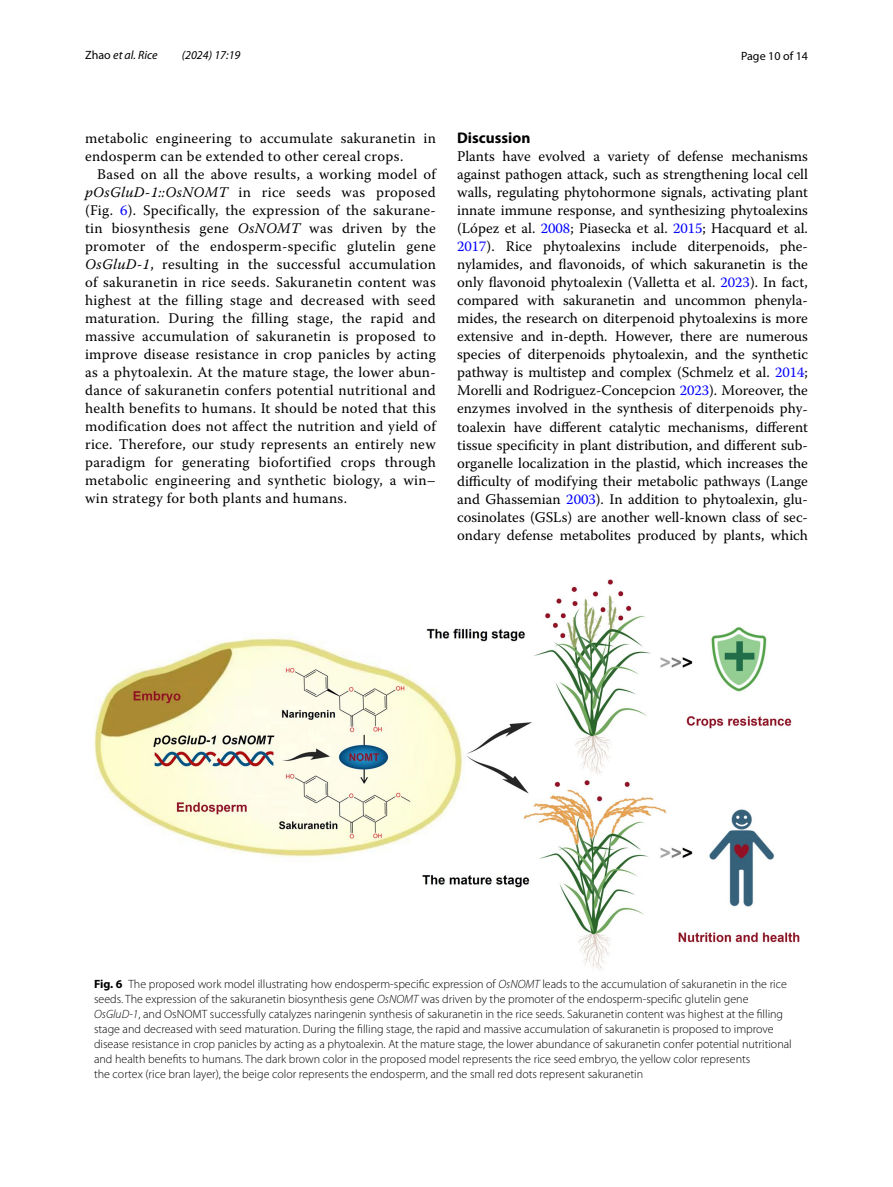
<style>
.page{position:relative;width:893px;height:1187px;background:#fff}
.page>*{position:absolute;margin:0;border:0;box-sizing:border-box;transform-origin:0 0}
.t1{font:700 15.45px "Myriad Pro";color:#000}
.t2{font:14.7px/18px "Warnock Pro";letter-spacing:.02em;color:#000;text-align:justify}
.t3{font:300 12px/15px "Myriad Pro";color:#000}
.t4{font:italic 12px "Myriad Pro";color:#000}
.t5{font:12px "Myriad Pro";color:#000}
.s1{font-style:normal}
.s2{font-style:italic}
.s3{color:#00f}
.s4{font-weight:700}
</style>
<div class="page">
<img style="left:94px;top:579px;width:705px;height:391px">
<p class="t4" style="left:85px;top:48px;width:74px"><span class="s1">Zhao</span> et al. Rice</p>
<p class="t4" style="left:182px;top:48px;width:60px">(2024) 17:19</p>
<p class="t5" style="left:741px;top:48px;width:68px">Page 10 of 14</p>
<p class="t2" style="left:85px;top:128px;width:352px">metabolic engineering to accumulate sakuranetin in endosperm can be extended to other cereal crops.</p>
<p class="t2" style="left:85px;top:164px;width:352px;text-indent:12px">Based on all the above results, a working model of <span class="s2">pOsGluD-1::OsNOMT</span> in rice seeds was proposed (Fig. <span class="s3">6</span>). Specifically, the expression of the sakurane&shy;tin biosynthesis gene <span class="s2">OsNOMT</span> was driven by the promoter of the endosperm-specific glutelin gene <span class="s2">OsGluD-1</span>, resulting in the successful accumulation of sakuranetin in rice seeds. Sakuranetin content was highest at the filling stage and decreased with seed maturation. During the filling stage, the rapid and massive accumulation of sakuranetin is proposed to improve disease resistance in crop panicles by acting as a phytoalexin. At the mature stage, the lower abun&shy;dance of sakuranetin confers potential nutritional and health benefits to humans. It should be noted that this modification does not affect the nutrition and yield of rice. Therefore, our study represents an entirely new paradigm for generating biofortified crops through metabolic engineering and synthetic biology, a win– win strategy for both plants and humans.</p>
<p class="t1" style="left:457px;top:128px;width:75px">Discussion</p>
<p class="t2" style="left:457px;top:147px;width:352px">Plants have evolved a variety of defense mechanisms against pathogen attack, such as strengthening local cell walls, regulating phytohormone signals, activating plant innate immune response, and synthesizing phytoalexins (López et al. <span class="s3">2008</span>; Piasecka et al. <span class="s3">2015</span>; Hacquard et al.<br><span class="s3">2017</span>). Rice phytoalexins include diterpenoids, phe&shy;nylamides, and flavonoids, of which sakuranetin is the only flavonoid phytoalexin (Valletta et al. <span class="s3">2023</span>). In fact, compared with sakuranetin and uncommon phenyla&shy;mides, the research on diterpenoid phytoalexins is more extensive and in-depth. However, there are numerous species of diterpenoids phytoalexin, and the synthetic pathway is multistep and complex (Schmelz et al. <span class="s3">2014</span>; Morelli and Rodriguez-Concepcion <span class="s3">2023</span>). Moreover, the enzymes involved in the synthesis of diterpenoids phy&shy;toalexin have different catalytic mechanisms, different tissue specificity in plant distribution, and different sub&shy;organelle localization in the plastid, which increases the difficulty of modifying their metabolic pathways (Lange and Ghassemian <span class="s3">2003</span>). In addition to phytoalexin, glu&shy;cosinolates (GSLs) are another well-known class of sec&shy;ondary defense metabolites produced by plants, which</p>
<p class="t3" style="left:94px;top:976px;width:699px"><span class="s4">Fig. 6</span> The proposed work model illustrating how endosperm-specific expression of <span class="s2">OsNOMT</span> leads to the accumulation of sakuranetin in the rice seeds. The expression of the sakuranetin biosynthesis gene <span class="s2">OsNOMT</span> was driven by the promoter of the endosperm-specific glutelin gene <span class="s2">OsGluD-1</span>, and OsNOMT successfully catalyzes naringenin synthesis of sakuranetin in the rice seeds. Sakuranetin content was highest at the filling stage and decreased with seed maturation. During the filling stage, the rapid and massive accumulation of sakuranetin is proposed to improve disease resistance in crop panicles by acting as a phytoalexin. At the mature stage, the lower abundance of sakuranetin confer potential nutritional and health benefits to humans. The dark brown color in the proposed model represents the rice seed embryo, the yellow color represents<br>the cortex (rice bran layer), the beige color represents the endosperm, and the small red dots represent sakuranetin</p>
</div>
